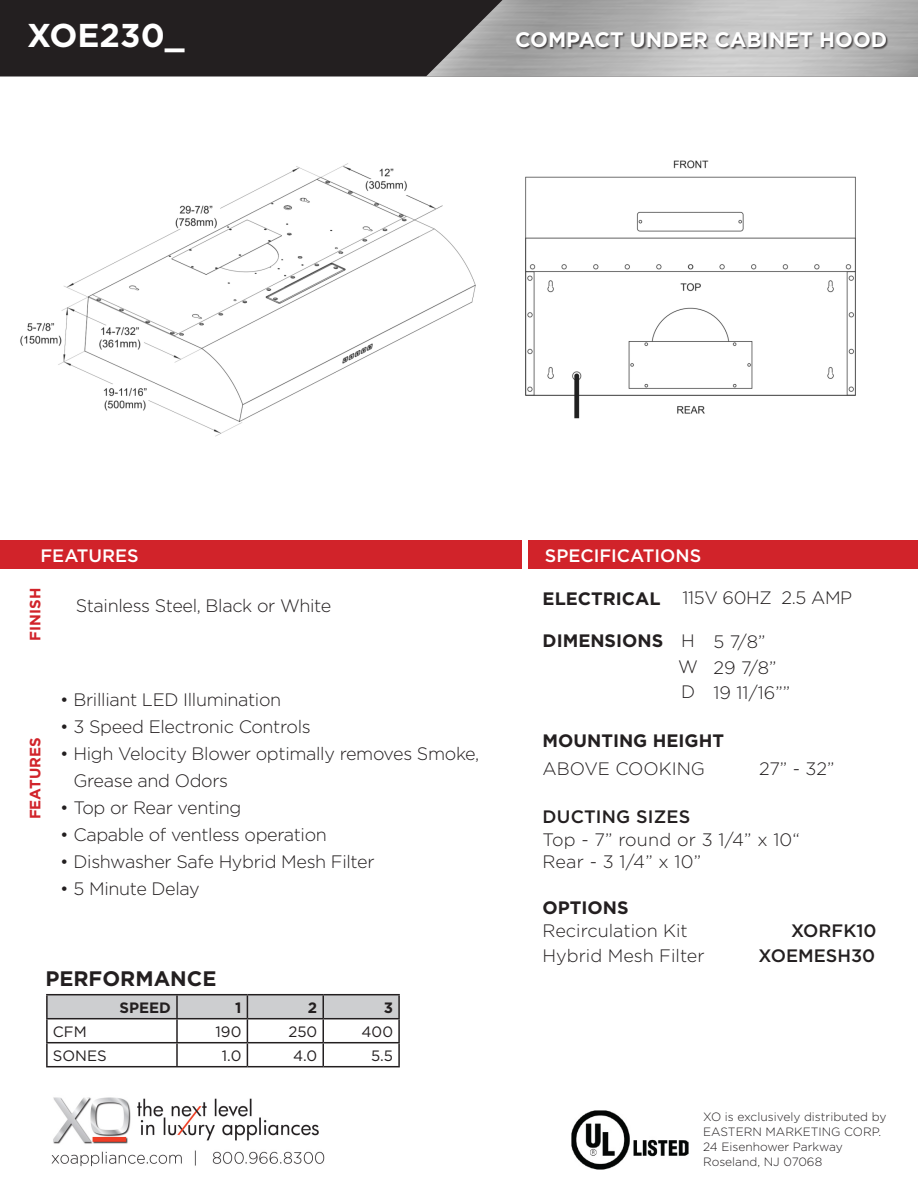
<style>
.page{position:relative;width:918px;height:1188px;background:#fff}
.page>*{position:absolute;margin:0;border:0;box-sizing:border-box;transform-origin:0 0}
.t1{font:700 33px "Gotham";color:#fff}
.t2{font:700 21px "Gotham";color:#fff}
.t3{font:700 21px "Gotham";color:#231f20}
.t4{font:300 18px/27px "Gotham";letter-spacing:-.02em;color:#231f20}
.t5{font:300 18px "Gotham";color:#231f20}
.t6{font:700 18px "Gotham";color:#231f20}
.t7{font:500 18px "Gotham";color:#231f20}
.t8{font:500 18px "Gotham";color:#fff}
.t9{font:300 18px "Gotham";letter-spacing:.01em;color:#231f20}
.t10{font:15px "Gotham";color:#231f20}
.t11{font:700 15px "Gotham";color:#d1232a}
.t12{font:700 15px "Gotham";color:#231f20}
.t13{font:300 12px/15px "Gotham";color:#231f20}
</style>
<div class="page">
<div style="left:0;top:0;width:426px;height:76px;background:#231f20"></div>
<img style="left:426px;top:0;width:492px;height:76px">
<div style="left:516px;top:32px;width:373px;height:18px;background:#231f20;opacity:.75"></div>
<div style="left:0;top:540px;width:522px;height:29px;background:#d1232a"></div>
<div style="left:528px;top:540px;width:390px;height:29px;background:#d1232a"></div>
<img style="left:51px;top:1097px;width:274px;height:70px">
<img style="left:572px;top:1110px;width:117px;height:59px">
<hr style="left:46px;top:994px;width:131px;height:1px;background:#231f20">
<hr style="left:46px;top:995px;width:2px;height:23px;background:#231f20">
<hr style="left:177px;top:994px;width:70px;height:1px;background:#231f20">
<hr style="left:247px;top:994px;width:76px;height:1px;background:#231f20">
<hr style="left:323px;top:994px;width:77px;height:1px;background:#231f20">
<hr style="left:398px;top:995px;width:2px;height:23px;background:#231f20">
<hr style="left:46px;top:1018px;width:131px;height:1px;background:#231f20">
<hr style="left:46px;top:1019px;width:2px;height:23px;background:#231f20">
<hr style="left:323px;top:1018px;width:77px;height:1px;background:#231f20">
<hr style="left:398px;top:1019px;width:2px;height:23px;background:#231f20">
<hr style="left:46px;top:1042px;width:131px;height:1px;background:#231f20">
<hr style="left:46px;top:1043px;width:2px;height:23px;background:#231f20">
<svg style="left:47px;top:995px;width:352px;height:71px"></svg>
<hr style="left:323px;top:1042px;width:77px;height:1px;background:#231f20">
<hr style="left:322px;top:1043px;width:2px;height:23px;background:#231f20">
<hr style="left:398px;top:1043px;width:2px;height:23px;background:#231f20">
<hr style="left:46px;top:1066px;width:131px;height:1px;background:#231f20">
<hr style="left:177px;top:1066px;width:70px;height:1px;background:#231f20">
<hr style="left:247px;top:1066px;width:76px;height:1px;background:#231f20">
<hr style="left:323px;top:1066px;width:77px;height:1px;background:#231f20">
<img style="left:20px;top:163px;width:456px;height:274px">
<img style="left:525px;top:160px;width:331px;height:259px">
<p class="t1" style="left:27px;top:14px;width:159px">XOE230_</p>
<p class="t2" style="left:515px;top:26px;width:374px">COMPACT UNDER CABINET HOOD</p>
<p class="t8" style="left:40px;top:543px;width:100px">FEATURES</p>
<p class="t8" style="left:545px;top:543px;width:158px">SPECIFICATIONS</p>
<p class="t11" style="left:25px;top:641px;width:54px;rotate:-90deg">FINISH</p>
<p class="t4" style="left:76px;top:592px;width:257px">Stainless Steel, Black or White</p>
<p class="t11" style="left:25px;top:819px;width:83px;rotate:-90deg">FEATURES</p>
<p class="t4" style="left:60px;top:686px;width:223px">• Brilliant LED Illumination</p>
<p class="t4" style="left:60px;top:713px;width:252px">• 3 Speed Electronic Controls</p>
<p class="t4" style="left:74px;top:740px;width:407px;text-indent:-14px">• High Velocity Blower optimally removes Smoke,<br>Grease and Odors</p>
<p class="t4" style="left:60px;top:794px;width:183px">• Top or Rear venting</p>
<p class="t4" style="left:60px;top:821px;width:268px">• Capable of ventless operation</p>
<p class="t4" style="left:60px;top:848px;width:316px">• Dishwasher Safe Hybrid Mesh Filter</p>
<p class="t4" style="left:60px;top:875px;width:141px">• 5 Minute Delay</p>
<p class="t3" style="left:45px;top:964px;width:173px">PERFORMANCE</p>
<p class="t12" style="left:120px;top:997px;width:53px">SPEED</p>
<p class="t12" style="left:235px;top:997px;width:8px">1</p>
<p class="t12" style="left:308px;top:997px;width:11px">2</p>
<p class="t12" style="left:384px;top:997px;width:11px">3</p>
<p class="t10" style="left:53px;top:1022px;width:35px">CFM</p>
<p class="t10" style="left:216px;top:1022px;width:27px">190</p>
<p class="t10" style="left:288px;top:1022px;width:30px">250</p>
<p class="t10" style="left:362px;top:1022px;width:33px">400</p>
<p class="t10" style="left:53px;top:1046px;width:55px">SONES</p>
<p class="t10" style="left:222px;top:1046px;width:21px">1.0</p>
<p class="t10" style="left:293px;top:1046px;width:26px">4.0</p>
<p class="t10" style="left:371px;top:1046px;width:24px">5.5</p>
<p class="t6" style="left:543px;top:587px;width:119px">ELECTRICAL</p>
<p class="t6" style="left:543px;top:629px;width:122px">DIMENSIONS</p>
<p class="t4" style="left:682px;top:584px;width:171px">115V 60HZ 2.5 AMP</p>
<p class="t4" style="left:681px;top:627px;width:15px">H</p>
<p class="t4" style="left:678px;top:652px;width:21px">W</p>
<p class="t4" style="left:681px;top:678px;width:16px">D</p>
<p class="t4" style="left:714px;top:628px;width:53px">5 7/8”</p>
<p class="t4" style="left:714px;top:653px;width:65px">29 7/8”</p>
<p class="t4" style="left:714px;top:679px;width:78px">19 11/16””</p>
<p class="t6" style="left:543px;top:729px;width:183px">MOUNTING HEIGHT</p>
<p class="t5" style="left:543px;top:757px;width:164px">ABOVE COOKING</p>
<p class="t4" style="left:759px;top:754px;width:77px">27” - 32”</p>
<p class="t7" style="left:543px;top:805px;width:149px">DUCTING SIZES</p>
<p class="t9" style="left:543px;top:828px;width:259px">Top - 7” round or 3 1/4” x 10“</p>
<p class="t4" style="left:543px;top:848px;width:160px">Rear - 3 1/4” x 10”</p>
<p class="t6" style="left:543px;top:896px;width:88px">OPTIONS</p>
<p class="t5" style="left:543px;top:919px;width:147px">Recirculation Kit</p>
<p class="t7" style="left:791px;top:919px;width:87px">XORFK10</p>
<p class="t5" style="left:543px;top:945px;width:164px">Hybrid Mesh Filter</p>
<p class="t7" style="left:759px;top:944px;width:118px">XOEMESH30</p>
<p class="t13" style="left:703px;top:1109px;width:185px">XO is exclusively distributed by<br>EASTERN MARKETING CORP.</p>
<p class="t13" style="left:703px;top:1139px;width:141px">24 Eisenhower Parkway</p>
<p class="t13" style="left:703px;top:1154px;width:121px">Roseland, NJ 07068</p>
</div>
